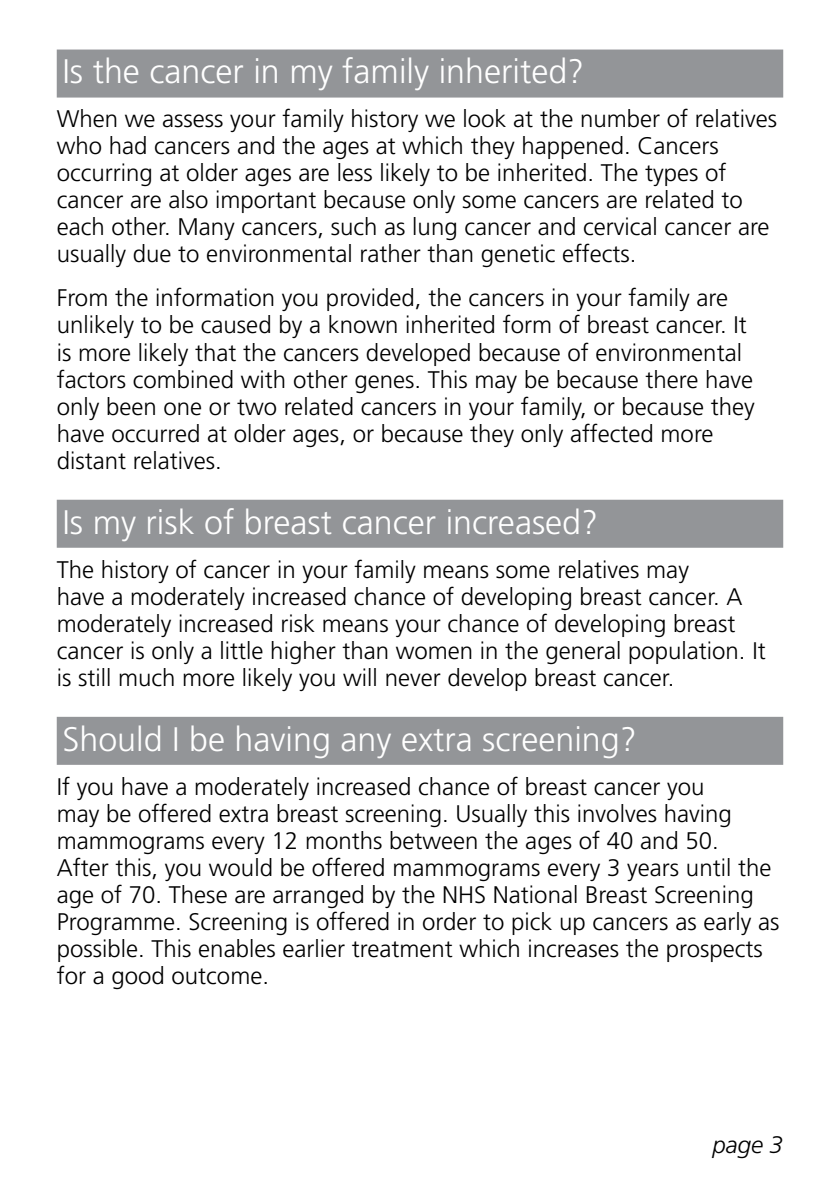
<style>
.page{position:relative;width:840px;height:1191px;background:#fff}
.page>*{position:absolute;margin:0;border:0;box-sizing:border-box;transform-origin:0 0}
.t1{font:300 34px "Frutiger";color:#fff}
.t2{font:300 24px/27px "Frutiger";color:#000}
.t3{font:italic 300 24px "Frutiger";color:#000}
</style>
<div class="page">
<div style="left:57px;top:50px;width:725px;height:48px;background:#939598"></div>
<div style="left:57px;top:500px;width:725px;height:48px;background:#939598"></div>
<div style="left:57px;top:717px;width:725px;height:48px;background:#939598"></div>
<h1 class="t1" style="left:62px;top:52px;width:523px">Is the cancer in my family inherited?</h1>
<p class="t2" style="left:57px;top:106px;width:721px">When we assess your family history we look at the number of relatives who had cancers and the ages at which they happened. Cancers occurring at older ages are less likely to be inherited. The types of cancer are also important because only some cancers are related to each other. Many cancers, such as lung cancer and cervical cancer are usually due to environmental rather than genetic effects.</p>
<p class="t2" style="left:57px;top:285px;width:699px">From the information you provided, the cancers in your family are unlikely to be caused by a known inherited form of breast cancer. It is more likely that the cancers developed because of environmental factors combined with other genes. This may be because there have only been one or two related cancers in your family, or because they have occurred at older ages, or because they only affected more distant relatives.</p>
<h1 class="t1" style="left:62px;top:502px;width:537px">Is my risk of breast cancer increased?</h1>
<p class="t2" style="left:57px;top:556px;width:710px">The history of cancer in your family means some relatives may<br>have a moderately increased chance of developing breast cancer. A moderately increased risk means your chance of developing breast cancer is only a little higher than women in the general population. It is still much more likely you will never develop breast cancer.</p>
<h1 class="t1" style="left:62px;top:719px;width:575px">Should I be having any extra screening?</h1>
<p class="t2" style="left:57px;top:773px;width:723px">If you have a moderately increased chance of breast cancer you<br>may be offered extra breast screening. Usually this involves having mammograms every 12 months between the ages of 40 and 50.<br>After this, you would be offered mammograms every 3 years until the age of 70. These are arranged by the NHS National Breast Screening Programme. Screening is offered in order to pick up cancers as early as possible. This enables earlier treatment which increases the prospects for a good outcome.</p>
<p class="t3" style="left:712px;top:1131px;width:72px">page 3</p>
</div>
